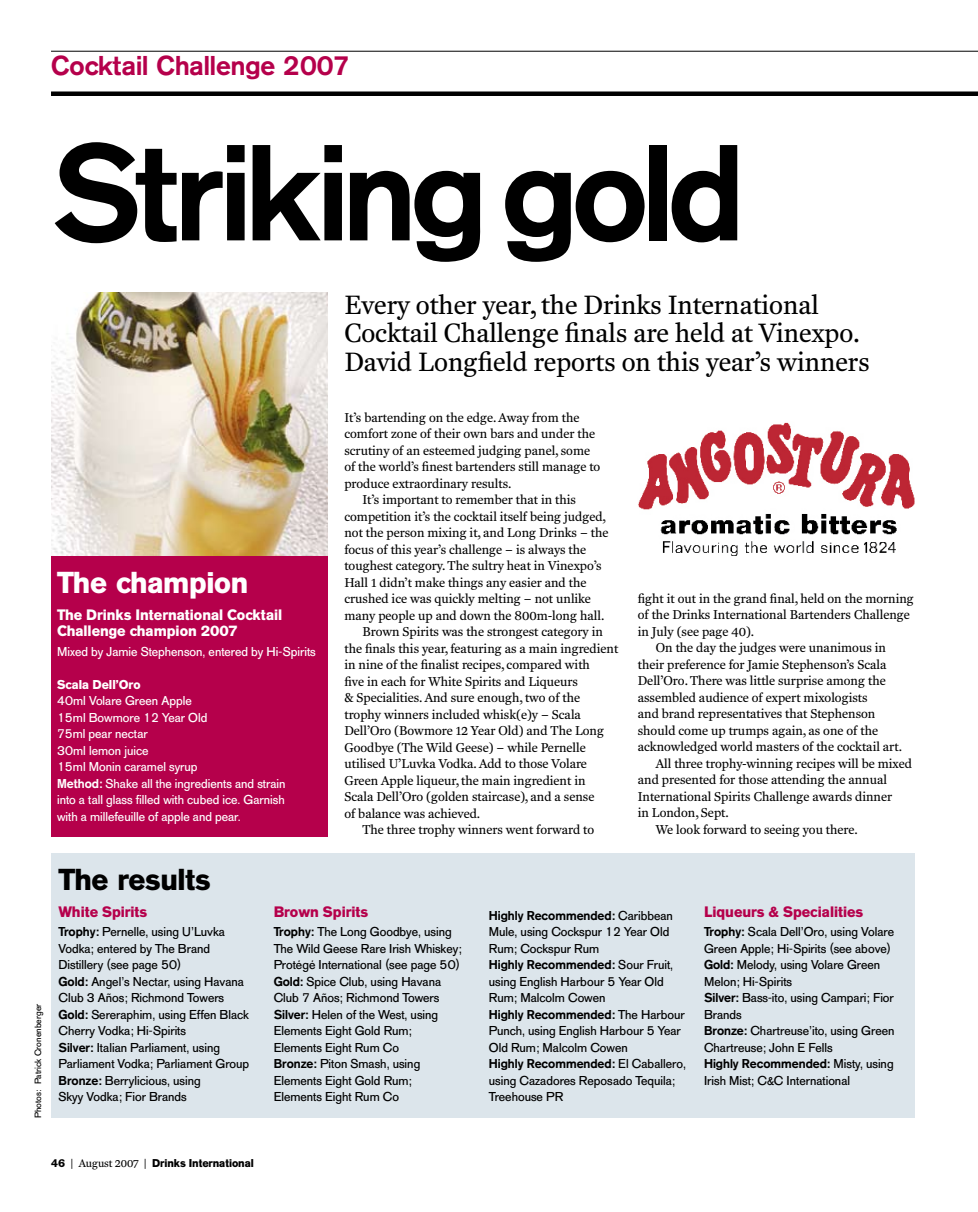
<style>
.page{position:relative;width:978px;height:1212px;background:#fff}
.page>*{position:absolute;margin:0;border:0;box-sizing:border-box;transform-origin:0 0}
.t1{font:500 135px "AG Old Face";letter-spacing:-.04em;color:#000}
.t2{font:700 30px "AG Old Face";letter-spacing:-.01em;color:#fff}
.t3{font:700 30px "AG Old Face";letter-spacing:-.01em;color:#000}
.t4{font:27px/28.5px "Fenway";color:#000}
.t5{font:500 27px "AG Old Face";color:#b5004b}
.t6{font:700 15px/16.5px "AG Old Face";color:#fff}
.t7{font:700 15px "AG Old Face";color:#b5004b}
.t8{font:13.2px "Fenway";color:#000}
.t9{font:12.75px/16.5px "AG Old Face";color:#000}
.t10{font:12.75px/16.5px "AG Old Face";color:#fff}
.t11{font:700 12.75px "AG Old Face";color:#fff}
.t12{font:700 11.25px "AG Old Face";letter-spacing:-.005em;color:#000}
.t13{font:9px "AG Old Face";color:#000}
.s1{font-weight:500}
.s2{font-family:"Fenway";font-weight:400}
</style>
<div class="page">
<img style="left:51px;top:292px;width:276px;height:264px">
<hr style="left:51px;top:51px;width:927px;height:1px;background:#000">
<div style="left:51px;top:91px;width:927px;height:5px;background:#000"></div>
<img style="left:638px;top:422px;width:276px;height:133px">
<div style="left:51px;top:853px;width:863px;height:264px;background:#dce5eb"></div>
<div style="left:51px;top:556px;width:276px;height:281px;background:#b5004b"></div>
<h3 class="t5" style="left:51px;top:50px;width:300px">Cocktail Challenge 2007</h3>
<h1 class="t1" style="left:51px;top:112px;width:694px">Striking gold</h1>
<h3 class="t4" style="left:344px;top:290px;width:527px">Every other year, the Drinks International<br>Cocktail Challenge finals are held at Vinexpo.<br>David Longfield reports on this year’s winners</h3>
<p class="t13" style="left:33px;top:1118px;width:116px;rotate:-90deg">Photos: Patrick Cronenberger</p>
<h2 class="t2" style="left:57px;top:564px;width:193px">The champion</h2>
<p class="t6" style="left:57px;top:606px;width:227px">The Drinks International Cocktail<br>Challenge champion 2007</p>
<p class="t10" style="left:57px;top:643px;width:260px">Mixed by Jamie Stephenson, entered by Hi-Spirits</p>
<p class="t11" style="left:57px;top:676px;width:85px">Scala Dell’Oro</p>
<p class="t10" style="left:57px;top:693px;width:230px">40ml Volare Green Apple<br>15ml Bowmore 12 Year Old<br>75ml pear nectar<br>30ml lemon juice<br>15ml Monin caramel syrup<br><span class="s1">Method:</span> Shake all the ingredients and strain into a tall glass filled with cubed ice. Garnish with a millefeuille of apple and pear.</p>
<p class="t8" style="left:344px;top:409px;width:237px">It’s bartending on the edge. Away from the</p>
<p class="t8" style="left:344px;top:425px;width:252px">comfort zone of their own bars and under the</p>
<p class="t8" style="left:344px;top:442px;width:247px">scrutiny of an esteemed judging panel, some</p>
<p class="t8" style="left:344px;top:458px;width:257px">of the world’s finest bartenders still manage to</p>
<p class="t8" style="left:344px;top:475px;width:168px">produce extraordinary results.</p>
<p class="t8" style="left:362px;top:491px;width:215px">It’s important to remember that in this</p>
<p class="t8" style="left:344px;top:508px;width:263px">competition it’s the cocktail itself being judged,</p>
<p class="t8" style="left:344px;top:524px;width:266px">not the person mixing it, and Long Drinks – the</p>
<p class="t8" style="left:344px;top:541px;width:243px">focus of this year’s challenge – is always the</p>
<p class="t8" style="left:344px;top:557px;width:259px">toughest category. The sultry heat in Vinexpo’s</p>
<p class="t8" style="left:344px;top:574px;width:244px">Hall 1 didn’t make things any easier and the</p>
<p class="t8" style="left:344px;top:590px;width:248px">crushed ice was quickly melting – not unlike</p>
<p class="t8" style="left:344px;top:607px;width:261px">many people up and down the 800m-long hall.</p>
<p class="t8" style="left:362px;top:623px;width:242px">Brown Spirits was the strongest category in</p>
<p class="t8" style="left:344px;top:640px;width:275px">the finals this year, featuring as a main ingredient</p>
<p class="t8" style="left:344px;top:656px;width:247px">in nine of the finalist recipes, compared with</p>
<p class="t8" style="left:344px;top:673px;width:235px">five in each for White Spirits and Liqueurs</p>
<p class="t8" style="left:344px;top:689px;width:237px">&amp; Specialities. And sure enough, two of the</p>
<p class="t8" style="left:344px;top:706px;width:238px">trophy winners included whisk(e)y – Scala</p>
<p class="t8" style="left:344px;top:722px;width:261px">Dell’Oro (Bowmore 12 Year Old) and The Long</p>
<p class="t8" style="left:344px;top:739px;width:243px">Goodbye (The Wild Geese) – while Pernelle</p>
<p class="t8" style="left:344px;top:755px;width:244px">utilised U’Luvka Vodka. Add to those Volare</p>
<p class="t8" style="left:344px;top:772px;width:243px">Green Apple liqueur, the main ingredient in</p>
<p class="t8" style="left:344px;top:788px;width:251px">Scala Dell’Oro (golden staircase), and a sense</p>
<p class="t8" style="left:344px;top:805px;width:137px">of balance was achieved.</p>
<p class="t8" style="left:362px;top:821px;width:233px">The three trophy winners went forward to</p>
<p class="t8" style="left:638px;top:590px;width:278px">fight it out in the grand final, held on the morning</p>
<p class="t8" style="left:638px;top:607px;width:274px">of the Drinks International Bartenders Challenge</p>
<p class="t8" style="left:638px;top:623px;width:118px">in July (see page 40).</p>
<p class="t8" style="left:656px;top:640px;width:232px">On the day the judges were unanimous in</p>
<p class="t8" style="left:638px;top:656px;width:250px">their preference for Jamie Stephenson’s Scala</p>
<p class="t8" style="left:638px;top:673px;width:249px">Dell’Oro. There was little surprise among the</p>
<p class="t8" style="left:638px;top:689px;width:231px">assembled audience of expert mixologists</p>
<p class="t8" style="left:638px;top:706px;width:239px">and brand representatives that Stephenson</p>
<p class="t8" style="left:638px;top:722px;width:242px">should come up trumps again, as one of the</p>
<p class="t8" style="left:638px;top:739px;width:265px">acknowledged world masters of the cocktail art.</p>
<p class="t8" style="left:656px;top:755px;width:258px">All three trophy-winning recipes will be mixed</p>
<p class="t8" style="left:638px;top:772px;width:251px">and presented for those attending the annual</p>
<p class="t8" style="left:638px;top:788px;width:256px">International Spirits Challenge awards dinner</p>
<p class="t8" style="left:638px;top:805px;width:92px">in London, Sept.</p>
<p class="t8" style="left:656px;top:821px;width:203px">We look forward to seeing you there.</p>
<h2 class="t3" style="left:58px;top:861px;width:154px">The results</h2>
<p class="t7" style="left:58px;top:902px;width:90px">White Spirits</p>
<p class="t9" style="left:58px;top:924px;width:192px"><span class="s1">Trophy:</span> Pernelle, using U’Luvka<br>Vodka; entered by The Brand<br>Distillery (see page 50)<br><span class="s1">Gold:</span> Angel’s Nectar, using Havana<br>Club 3 Años; Richmond Towers<br><span class="s1">Gold:</span> Sereraphim, using Effen Black<br>Cherry Vodka; Hi-Spirits<br><span class="s1">Silver:</span> Italian Parliament, using<br>Parliament Vodka; Parliament Group<br><span class="s1">Bronze:</span> Berrylicious, using<br>Skyy Vodka; Fior Brands</p>
<p class="t7" style="left:274px;top:902px;width:96px">Brown Spirits</p>
<p class="t9" style="left:274px;top:924px;width:190px"><span class="s1">Trophy:</span> The Long Goodbye, using<br>The Wild Geese Rare Irish Whiskey;<br>Protégé International (see page 50)<br><span class="s1">Gold:</span> Spice Club, using Havana<br>Club 7 Años; Richmond Towers<br><span class="s1">Silver:</span> Helen of the West, using<br>Elements Eight Gold Rum;<br>Elements Eight Rum Co<br><span class="s1">Bronze:</span> Piton Smash, using<br>Elements Eight Gold Rum;<br>Elements Eight Rum Co</p>
<p class="t9" style="left:489px;top:907px;width:199px"><span class="s1">Highly Recommended:</span> Caribbean<br>Mule, using Cockspur 12 Year Old<br>Rum; Cockspur Rum<br><span class="s1">Highly Recommended:</span> Sour Fruit, using English Harbour 5 Year Old<br>Rum; Malcolm Cowen<br><span class="s1">Highly Recommended:</span> The Harbour<br>Punch, using English Harbour 5 Year<br>Old Rum; Malcolm Cowen<br><span class="s1">Highly Recommended:</span> El Caballero, using Cazadores Reposado Tequila;<br>Treehouse PR</p>
<p class="t7" style="left:704px;top:902px;width:161px">Liqueurs &amp; Specialities</p>
<p class="t9" style="left:704px;top:924px;width:192px"><span class="s1">Trophy:</span> Scala Dell’Oro, using Volare<br>Green Apple; Hi-Spirits (see above)<br><span class="s1">Gold:</span> Melody, using Volare Green<br>Melon; Hi-Spirits<br><span class="s1">Silver:</span> Bass-ito, using Campari; Fior<br>Brands<br><span class="s1">Bronze:</span> Chartreuse’ito, using Green<br>Chartreuse; John E Fells<br><span class="s1">Highly Recommended:</span> Misty, using<br>Irish Mist; C&amp;C International</p>
<p class="t12" style="left:51px;top:1156px;width:204px">46 <span class="s2">| August 2007 |</span> Drinks International</p>
</div>
